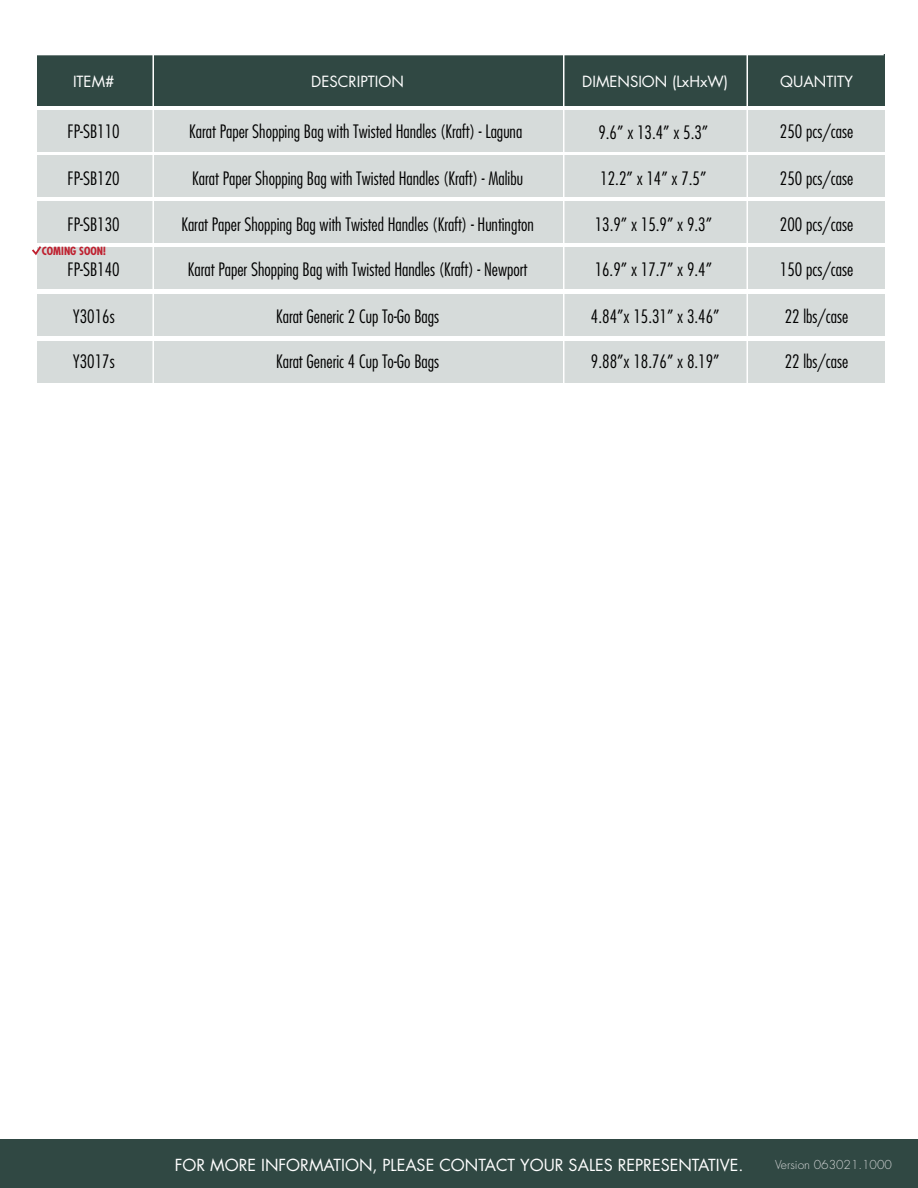
<style>
.page{position:relative;width:918px;height:1188px;background:#fff}
.page>*{position:absolute;margin:0;border:0;box-sizing:border-box;transform-origin:0 0}
.t1{font:300 condensed 18px "Futura Std";color:#010101}
.t2{font:16.2px "Futura Std";color:#fff}
.t3{font:15px "Futura Std";color:#fff}
.t4{font:300 12px "Futura Std";color:#d3d5d6}
.t5{font:700 condensed 10.95px "Futura Std";color:#bf202f}
</style>
<div class="page">
<div style="left:37px;top:248px;width:848px;height:41px;background:#d6dbda"></div>
<div style="left:37px;top:294px;width:848px;height:42px;background:#d6dbda"></div>
<div style="left:37px;top:341px;width:848px;height:42px;background:#d6dbda"></div>
<div style="left:37px;top:156px;width:848px;height:41px;background:#d6dbda"></div>
<div style="left:37px;top:110px;width:848px;height:41px;background:#d6dbda"></div>
<div style="left:0;top:1140px;width:918px;height:48px;background:#304843"></div>
<div style="left:37px;top:202px;width:848px;height:41px;background:#d6dbda"></div>
<div style="left:37px;top:54px;width:848px;height:51px;background:#304843"></div>
<hr style="left:563px;top:46px;width:1px;height:383px;background:#fff">
<hr style="left:747px;top:46px;width:1px;height:383px;background:#fff">
<hr style="left:152px;top:46px;width:2px;height:383px;background:#fff">
<hr style="left:36px;top:51px;width:848px;height:4px;background:#fff">
<svg style="left:32px;top:246px;width:9px;height:9px"></svg>
<p class="t3" style="left:73px;top:72px;width:43px">ITEM#</p>
<p class="t3" style="left:311px;top:72px;width:94px">DESCRIPTION</p>
<p class="t3" style="left:582px;top:72px;width:147px">DIMENSION (LxHxW)</p>
<p class="t3" style="left:780px;top:72px;width:74px">QUANTITY</p>
<p class="t1" style="left:68px;top:121px;width:54px">FP-SB110</p>
<p class="t1" style="left:68px;top:167px;width:54px">FP-SB120</p>
<p class="t1" style="left:189px;top:121px;width:335px">Karat Paper Shopping Bag with Twisted Handles (Kraft) - Laguna</p>
<p class="t1" style="left:192px;top:167px;width:332px">Karat Paper Shopping Bag with Twisted Handles (Kraft) - Malibu</p>
<p class="t1" style="left:598px;top:122px;width:112px">9.6” x 13.4” x 5.3”</p>
<p class="t1" style="left:600px;top:168px;width:108px">12.2” x 14” x 7.5”</p>
<p class="t1" style="left:68px;top:213px;width:54px">FP-SB130</p>
<p class="t1" style="left:181px;top:213px;width:354px">Karat Paper Shopping Bag with Twisted Handles (Kraft) - Huntington</p>
<p class="t1" style="left:595px;top:214px;width:119px">13.9” x 15.9” x 9.3”</p>
<p class="t5" style="left:42px;top:244px;width:65px">COMING SOON!</p>
<p class="t1" style="left:780px;top:121px;width:75px">250 pcs/case</p>
<p class="t1" style="left:780px;top:167px;width:75px">250 pcs/case</p>
<p class="t1" style="left:780px;top:213px;width:75px">200 pcs/case</p>
<p class="t1" style="left:68px;top:258px;width:54px">FP-SB140</p>
<p class="t1" style="left:188px;top:258px;width:341px">Karat Paper Shopping Bag with Twisted Handles (Kraft) - Newport</p>
<p class="t1" style="left:595px;top:259px;width:119px">16.9” x 17.7” x 9.4”</p>
<p class="t1" style="left:780px;top:258px;width:75px">150 pcs/case</p>
<p class="t1" style="left:785px;top:306px;width:65px">22 lbs/case</p>
<p class="t1" style="left:785px;top:351px;width:65px">22 lbs/case</p>
<p class="t1" style="left:591px;top:306px;width:130px">4.84”x 15.31” x 3.46”</p>
<p class="t1" style="left:591px;top:351px;width:130px">9.88”x 18.76” x 8.19”</p>
<p class="t1" style="left:73px;top:306px;width:44px">Y3016s</p>
<p class="t1" style="left:276px;top:306px;width:165px">Karat Generic 2 Cup To-Go Bags</p>
<p class="t1" style="left:73px;top:351px;width:44px">Y3017s</p>
<p class="t1" style="left:276px;top:351px;width:165px">Karat Generic 4 Cup To-Go Bags</p>
<p class="t2" style="left:175px;top:1154px;width:570px">FOR MORE INFORMATION, PLEASE CONTACT YOUR SALES REPRESENTATIVE.</p>
<p class="t4" style="left:775px;top:1158px;width:118px">Version 063021.1000</p>
</div>
